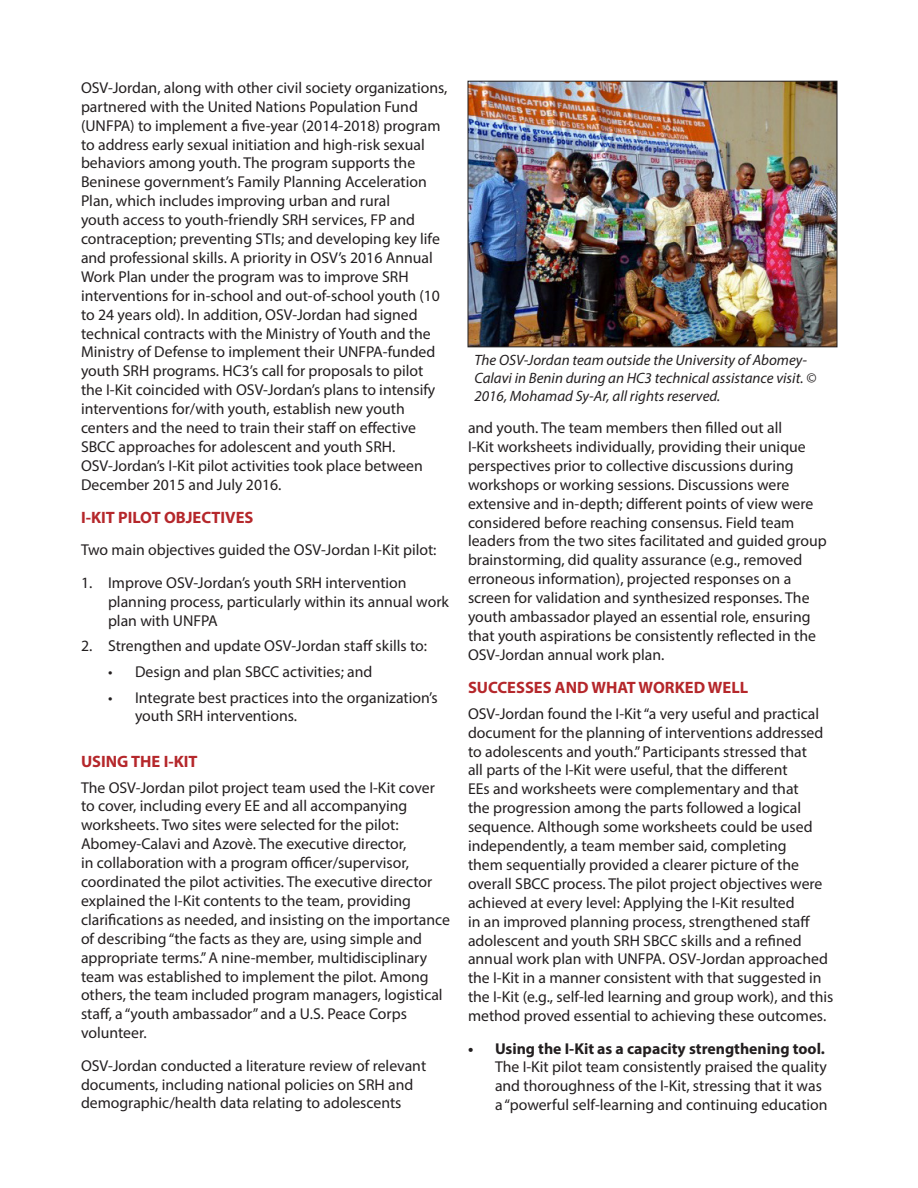
<style>
.page{position:relative;width:918px;height:1188px;background:#fff}
.page>*{position:absolute;margin:0;border:0;box-sizing:border-box;transform-origin:0 0}
.Orange_Header_1{font:700 16.5px "Myriad Pro";color:#b5272b}
.t1{font:15.75px/18.9px "Myriad Pro";color:#231f20}
.t2{font:italic 15px/18px "Myriad Pro";color:#231f20}
.s1{font-weight:700}
</style>
<div class="page">
<img style="left:470px;top:83px;width:365px;height:262px">
<div style="left:468px;top:81px;width:369px;height:266px;border:1px solid #231f20"></div>
<p class="t1" style="left:81px;top:78px;width:368px">OSV-Jordan, along with other civil society organizations, partnered with the United Nations Population Fund (UNFPA) to implement a five-year (2014-2018) program to address early sexual initiation and high-risk sexual behaviors among youth. The program supports the Beninese government’s Family Planning Acceleration Plan, which includes improving urban and rural<br>youth access to youth-friendly SRH services, FP and contraception; preventing STIs; and developing key life and professional skills. A priority in OSV’s 2016 Annual Work Plan under the program was to improve SRH interventions for in-school and out-of-school youth (10 to 24 years old). In addition, OSV-Jordan had signed technical contracts with the Ministry of Youth and the Ministry of Defense to implement their UNFPA-funded youth SRH programs. HC3’s call for proposals to pilot the I-Kit coincided with OSV-Jordan’s plans to intensify interventions for/with youth, establish new youth centers and the need to train their staff on effective SBCC approaches for adolescent and youth SRH.<br>OSV-Jordan’s I-Kit pilot activities took place between December 2015 and July 2016.</p>
<p class="Orange_Header_1" style="left:81px;top:507px;width:174px">I-KIT PILOT OBJECTIVES</p>
<p class="t1" style="left:81px;top:540px;width:357px">Two main objectives guided the OSV-Jordan I-Kit pilot:</p>
<p class="t1" style="left:108px;top:573px;width:342px;text-indent:-27px">1. Improve OSV-Jordan’s youth SRH intervention planning process, particularly within its annual work plan with UNFPA</p>
<p class="t1" style="left:81px;top:636px;width:348px">2. Strengthen and update OSV-Jordan staff skills to:</p>
<p class="t1" style="left:108px;top:662px;width:266px">• Design and plan SBCC activities; and</p>
<p class="t1" style="left:135px;top:688px;width:304px;text-indent:-27px">• Integrate best practices into the organization’s youth SRH interventions.</p>
<p class="Orange_Header_1" style="left:81px;top:751px;width:118px">USING THE I-KIT</p>
<p class="t1" style="left:81px;top:778px;width:370px">The OSV-Jordan pilot project team used the I-Kit cover to cover, including every EE and all accompanying worksheets. Two sites were selected for the pilot:<br>Abomey-Calavi and Azovè. The executive director,<br>in collaboration with a program officer/supervisor, coordinated the pilot activities. The executive director explained the I-Kit contents to the team, providing clarifications as needed, and insisting on the importance of describing “the facts as they are, using simple and appropriate terms.” A nine-member, multidisciplinary team was established to implement the pilot. Among others, the team included program managers, logistical staff, a “youth ambassador” and a U.S. Peace Corps volunteer.</p>
<p class="t1" style="left:81px;top:1056px;width:347px">OSV-Jordan conducted a literature review of relevant documents, including national policies on SRH and demographic/health data relating to adolescents</p>
<p class="t2" style="left:474px;top:351px;width:343px">The OSV-Jordan team outside the University of Abomey-<br>Calavi in Benin during an HC3 technical assistance visit. ©<br>2016, Mohamad Sy-Ar, all rights reserved.</p>
<p class="t1" style="left:468px;top:418px;width:360px">and youth. The team members then filled out all<br>I-Kit worksheets individually, providing their unique perspectives prior to collective discussions during workshops or working sessions. Discussions were extensive and in-depth; different points of view were considered before reaching consensus. Field team leaders from the two sites facilitated and guided group brainstorming, did quality assurance (e.g., removed erroneous information), projected responses on a screen for validation and synthesized responses. The youth ambassador played an essential role, ensuring that youth aspirations be consistently reflected in the OSV-Jordan annual work plan.</p>
<p class="Orange_Header_1" style="left:468px;top:677px;width:282px">SUCCESSES AND WHAT WORKED WELL</p>
<p class="t1" style="left:468px;top:704px;width:367px">OSV-Jordan found the I-Kit “a very useful and practical document for the planning of interventions addressed to adolescents and youth.” Participants stressed that<br>all parts of the I-Kit were useful, that the different<br>EEs and worksheets were complementary and that<br>the progression among the parts followed a logical sequence. Although some worksheets could be used independently, a team member said, completing<br>them sequentially provided a clearer picture of the overall SBCC process. The pilot project objectives were achieved at every level: Applying the I-Kit resulted<br>in an improved planning process, strengthened staff adolescent and youth SRH SBCC skills and a refined annual work plan with UNFPA. OSV-Jordan approached the I-Kit in a manner consistent with that suggested in the I-Kit (e.g., self-led learning and group work), and this method proved essential to achieving these outcomes.</p>
<p class="t1" style="left:495px;top:1039px;width:334px;text-indent:-27px"><span class="s1">• Using the I-Kit as a capacity strengthening tool.<br></span>The I-Kit pilot team consistently praised the quality and thoroughness of the I-Kit, stressing that it was a “powerful self-learning and continuing education</p>
</div>
